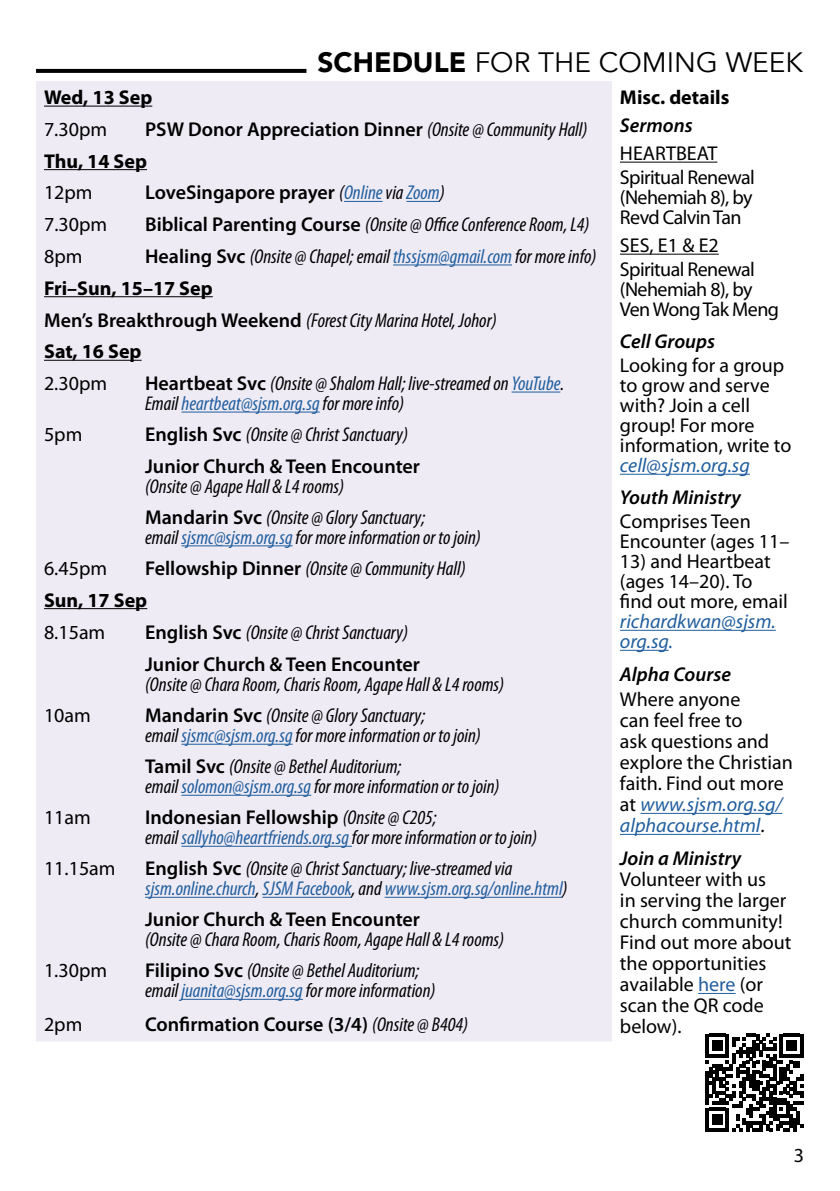
<style>
.page{position:relative;width:840px;height:1191px;background:#fff}
.page>*{position:absolute;margin:0;border:0;box-sizing:border-box;transform-origin:0 0}
.t1{font:28px "Avenir";color:#000}
.t2{font:italic condensed 20px/20px "Myriad Pro";color:#000}
.t3{font:20px/21px "Myriad Pro";color:#000}
.t4{font:600 20px/31.8px "Myriad Pro";color:#000}
.t5{font:italic condensed 20px/20px "Myriad Pro";color:#215e9e}
.t6{font:20px/24px "Myriad Pro";letter-spacing:-.03em;color:#000}
.t7{font:italic 600 20px "Myriad Pro";color:#000}
.t8{font:italic 20px/20px "Myriad Pro";color:#215e9e}
.t9{font:600 20px "Myriad Pro";color:#000101}
.t10{font:700 20px "Myriad Pro";color:#000}
.s1{font-weight:900}
.s2{font-style:italic;color:#215e9e}
.s3{color:#215e9e}
.s4{font-weight:400;font-style:italic;font-stretch:condensed}
.s5{font-weight:700}
.s6{font-weight:400;font-style:italic;font-stretch:condensed;color:#215e9e}
.s7{font-weight:600;font-style:normal;font-stretch:normal}
.s8{font-weight:700;font-style:normal;font-stretch:normal}
.s9{font-weight:600;font-style:normal;font-stretch:normal;color:#000}
.s10{color:#000}
.s11{font-weight:600;font-style:normal;font-stretch:normal;color:#000101}
.s12{font-weight:400;font-style:italic;font-stretch:condensed;color:#000}
</style>
<div class="page">
<svg style="left:36px;top:69px;width:270px;height:4px"></svg>
<svg style="left:705px;top:1033px;width:97px;height:98px"></svg>
<div style="left:36px;top:81px;width:575px;height:960px;background:#eeebf5"></div>
<hr style="left:44px;top:106px;width:108px;height:1px;background:#000">
<hr style="left:619px;top:162px;width:98px;height:1px;background:#000">
<hr style="left:619px;top:254px;width:99px;height:1px;background:#000">
<hr style="left:619px;top:474px;width:130px;height:1px;background:#215e9e">
<hr style="left:619px;top:630px;width:156px;height:1px;background:#215e9e">
<hr style="left:619px;top:650px;width:49px;height:1px;background:#215e9e">
<hr style="left:640px;top:813px;width:141px;height:1px;background:#215e9e">
<hr style="left:619px;top:834px;width:141px;height:1px;background:#215e9e">
<hr style="left:697px;top:993px;width:38px;height:1px;background:#215e9e">
<hr style="left:44px;top:169px;width:103px;height:1px;background:#000">
<hr style="left:344px;top:201px;width:38px;height:1px;background:#215e9e">
<hr style="left:406px;top:201px;width:33px;height:1px;background:#215e9e">
<hr style="left:393px;top:264px;width:118px;height:1px;background:#215e9e">
<hr style="left:44px;top:296px;width:169px;height:1px;background:#000">
<hr style="left:44px;top:360px;width:97px;height:1px;background:#000">
<hr style="left:511px;top:391px;width:49px;height:1px;background:#215e9e">
<hr style="left:181px;top:411px;width:138px;height:1px;background:#215e9e">
<hr style="left:181px;top:545px;width:111px;height:1px;background:#215e9e">
<hr style="left:44px;top:608px;width:103px;height:1px;background:#000">
<hr style="left:181px;top:743px;width:111px;height:1px;background:#215e9e">
<hr style="left:181px;top:794px;width:130px;height:1px;background:#215e9e">
<hr style="left:181px;top:845px;width:171px;height:1px;background:#215e9e">
<hr style="left:145px;top:896px;width:110px;height:1px;background:#215e9e">
<hr style="left:262px;top:896px;width:89px;height:1px;background:#215e9e">
<hr style="left:384px;top:896px;width:178px;height:1px;background:#215e9e">
<hr style="left:181px;top:998px;width:122px;height:1px;background:#215e9e">
<h1 class="t1" style="left:317px;top:45px;width:487px"><span class="s1">SCHEDULE</span> FOR THE COMING WEEK</h1>
<p class="t10" style="left:44px;top:84px;width:110px">Wed, 13 Sep</p>
<p class="t10" style="left:619px;top:84px;width:111px">Misc. details</p>
<p class="t7" style="left:619px;top:113px;width:74px">Sermons</p>
<p class="t6" style="left:619px;top:141px;width:136px">HEARTBEAT<br>Spiritual Renewal</p>
<p class="t6" style="left:619px;top:187px;width:134px;line-height:20px">(Nehemiah 8), by<br>Revd Calvin Tan</p>
<p class="t6" style="left:619px;top:233px;width:136px">SES, E1 &amp; E2<br>Spiritual Renewal</p>
<p class="t6" style="left:619px;top:279px;width:160px;line-height:20px">(Nehemiah 8), by<br>Ven Wong Tak Meng</p>
<p class="t7" style="left:619px;top:329px;width:96px">Cell Groups</p>
<p class="t3" style="left:619px;top:355px;width:173px;line-height:20px">Looking for a group to grow and serve with? Join a cell group! For more information, write to</p>
<p class="t8" style="left:619px;top:455px;width:131px">cell@sjsm.org.sg</p>
<p class="t7" style="left:619px;top:485px;width:122px">Youth Ministry</p>
<p class="t3" style="left:619px;top:511px;width:171px;line-height:20px">Comprises Teen<br>Encounter (ages 11–</p>
<p class="t3" style="left:619px;top:551px;width:169px;line-height:20px">13) and Heartbeat (ages 14–20). To find out more, email</p>
<p class="t8" style="left:619px;top:611px;width:157px">richardkwan@sjsm. org.sg.</p>
<p class="t7" style="left:619px;top:662px;width:112px">Alpha Course</p>
<p class="t3" style="left:619px;top:689px;width:174px">Where anyone<br>can feel free to<br>ask questions and explore the Christian faith. Find out more at <span class="s2">www.sjsm.org.sg/ alphacourse.html</span>.</p>
<p class="t7" style="left:619px;top:846px;width:123px">Join a Ministry</p>
<p class="t3" style="left:619px;top:869px;width:173px">Volunteer with us<br>in serving the larger church community!<br>Find out more about the opportunities available <span class="s3">here</span> (or scan the QR code below).</p>
<p class="t4" style="left:44px;top:113px;width:544px;text-indent:101px">PSW Donor Appreciation Dinner <span class="s4">(Onsite @ Community Hall)<br></span><span class="s5">Thu, 14 Sep</span></p>
<p class="t3" style="left:44px;top:182px;width:50px">12pm</p>
<p class="t4" style="left:145px;top:176px;width:301px">LoveSingapore prayer <span class="s4">(</span><span class="s6">Online</span> <span class="s4">via</span> <span class="s6">Zoom</span><span class="s4">)</span></p>
<p class="t3" style="left:44px;top:214px;width:64px">7.30pm</p>
<p class="t2" style="left:145px;top:214px;width:446px"><span class="s7">Biblical Parenting Course</span> (Onsite @ Office Conference Room, L4)</p>
<p class="t3" style="left:44px;top:245px;width:40px">8pm</p>
<p class="t3" style="left:44px;top:118px;width:64px">7.30pm</p>
<p class="t2" style="left:44px;top:240px;width:553px;line-height:31.8px;text-indent:101px"><span class="s7">Healing Svc</span> (Onsite @ Chapel; email <span class="s3">thssjsm@gmail.com</span> for more info)<br><span class="s8">Fri–Sun, 15–17 Sep<br></span><span class="s7">Men’s Breakthrough Weekend</span> (Forest City Marina Hotel, Johor)<br><span class="s8">Sat, 16 Sep</span></p>
<p class="t3" style="left:44px;top:372px;width:64px">2.30pm</p>
<p class="t2" style="left:145px;top:373px;width:420px"><span class="s7">Heartbeat Svc</span> (Onsite @ Shalom Hall; live-streamed on <span class="s3">YouTube</span>.<br>Email <span class="s3">heartbeat@sjsm.org.sg</span> for more info)</p>
<p class="t3" style="left:44px;top:423px;width:40px">5pm</p>
<p class="t4" style="left:145px;top:418px;width:276px">English Svc <span class="s4">(Onsite @ Christ Sanctuary)<br></span>Junior Church &amp; Teen Encounter</p>
<p class="t2" style="left:145px;top:470px;width:281px;line-height:31px">(Onsite @ Agape Hall &amp; L4 rooms)<br><span class="s7">Mandarin Svc</span> (Onsite @ Glory Sanctuary;</p>
<p class="t2" style="left:145px;top:527px;width:337px">email <span class="s3">sjsmc@sjsm.org.sg</span> for more information or to join)</p>
<p class="t3" style="left:44px;top:557px;width:64px">6.45pm</p>
<p class="t2" style="left:44px;top:552px;width:423px;line-height:31.8px;text-indent:101px"><span class="s7">Fellowship Dinner</span> (Onsite @ Community Hall)<br><span class="s8">Sun, 17 Sep</span></p>
<p class="t3" style="left:44px;top:621px;width:63px">8.15am</p>
<p class="t4" style="left:145px;top:616px;width:276px">English Svc <span class="s4">(Onsite @ Christ Sanctuary)<br></span>Junior Church &amp; Teen Encounter</p>
<p class="t2" style="left:145px;top:674px;width:360px">(Onsite @ Chara Room, Charis Room, Agape Hall &amp; L4 rooms)</p>
<p class="t3" style="left:44px;top:704px;width:48px">10am</p>
<p class="t2" style="left:145px;top:705px;width:337px"><span class="s7">Mandarin Svc</span> (Onsite @ Glory Sanctuary;<br>email <span class="s3">sjsmc@sjsm.org.sg</span> for more information or to join)</p>
<p class="t2" style="left:145px;top:756px;width:356px"><span class="s7">Tamil Svc</span> (Onsite @ Bethel Auditorium;<br>email <span class="s3">solomon@sjsm.org.sg</span> for more information or to join)</p>
<p class="t3" style="left:44px;top:806px;width:48px">11am</p>
<p class="t2" style="left:145px;top:807px;width:393px"><span class="s7">Indonesian Fellowship</span> (Onsite @ C205;<br>email <span class="s3">sallyho@heartfriends.org.sg</span> for more information or to join)</p>
<p class="t3" style="left:44px;top:857px;width:73px">11.15am</p>
<p class="t5" style="left:145px;top:858px;width:424px"><span class="s9">English Svc</span> <span class="s10">(Onsite @ Christ Sanctuary; live-streamed via </span>sjsm.online.church<span class="s10">,</span> SJSM Facebook<span class="s10">, and</span> www.sjsm.org.sg/online.html<span class="s10">)</span></p>
<p class="t4" style="left:145px;top:903px;width:276px">Junior Church &amp; Teen Encounter</p>
<p class="t2" style="left:145px;top:929px;width:360px">(Onsite @ Chara Room, Charis Room, Agape Hall &amp; L4 rooms)</p>
<p class="t3" style="left:44px;top:959px;width:64px">1.30pm</p>
<p class="t2" style="left:145px;top:960px;width:292px"><span class="s11">Filipino Svc</span> (Onsite @ Bethel Auditorium; email <span class="s3">juanita@sjsm.org.sg</span>for more information)</p>
<p class="t3" style="left:44px;top:1013px;width:40px">2pm</p>
<p class="t9" style="left:145px;top:1011px;width:324px">Confirmation Course (3/4) <span class="s12">(Onsite @ B404)</span></p>
<p class="t3" style="left:793px;top:1145px;width:12px">3</p>
</div>
